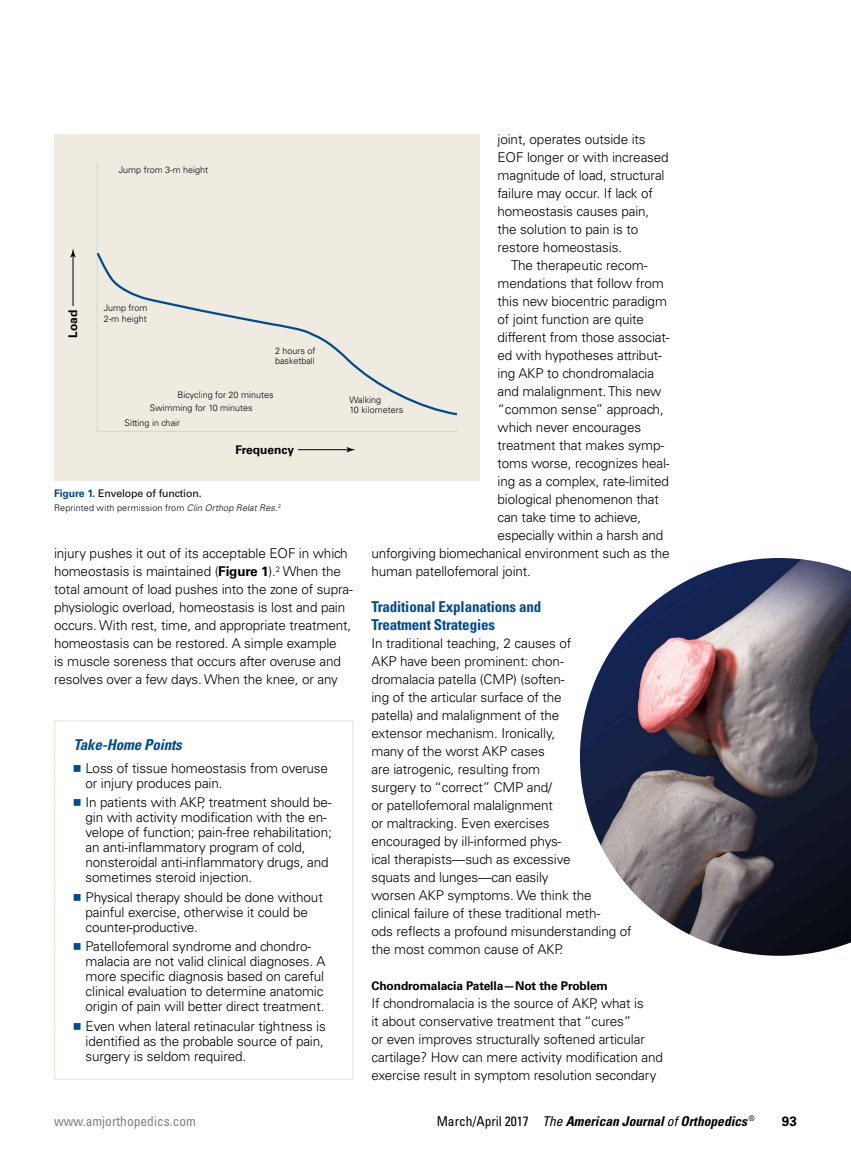
<style>
.page{position:relative;width:851px;height:1161px;background:#fff}
.page>*{position:absolute;margin:0;border:0;box-sizing:border-box;transform-origin:0 0}
.t1{font:700 condensed 15px/18px "Univers LT Std";letter-spacing:-.01em;color:#004a8f}
.t2{font:italic 700 condensed 15px "Univers LT Std";letter-spacing:-.01em;color:#004a8f}
.t3{font:300 13.5px/18px "Univers LT Std";letter-spacing:-.01em;color:#000}
.t4{font:italic 700 condensed 13.5px "Univers LT Std";color:#000}
.t5{font:condensed 13.5px "Univers LT Std";color:#808285}
.t6{font:700 13.5px "Univers LT Std";color:#000}
.t7{font:700 12px "Univers LT Std";letter-spacing:-.01em;color:#000}
.t8{font:10.5px "Univers LT Std";letter-spacing:-.01em;color:#000}
.t9{font:300 9px/10.5px "Univers LT Std";color:#000}
.s1{font-weight:700;color:#004a8f}
.s2{font-style:italic}
.s3{font-weight:700}
.s4{font-family:"Universal Std Newswith Comm Pi";font-weight:400;color:#004a8f}
.s5{font-weight:400;font-style:normal}
.s6{font-weight:400}
</style>
<div class="page">
<img style="left:580px;top:558px;width:270px;height:398px">
<div style="left:54px;top:134px;width:425px;height:347px;background:#efebe1"></div>
<svg style="left:97px;top:161px;width:361px;height:271px"></svg>
<hr style="left:298px;top:449px;width:51px;height:1px;background:#000">
<svg style="left:346px;top:447px;width:9px;height:5px"></svg>
<hr style="left:73px;top:255px;width:1px;height:51px;background:#000">
<svg style="left:70px;top:248px;width:6px;height:10px"></svg>
<svg style="left:96px;top:251px;width:362px;height:166px"></svg>
<div style="left:54px;top:720px;width:299px;height:360px;border:2px solid #efebe1"></div>
<p class="t3" style="left:497px;top:130px;width:150px">joint, operates outside its</p>
<p class="t3" style="left:497px;top:148px;width:173px">EOF longer or with increased</p>
<p class="t3" style="left:497px;top:166px;width:168px">magnitude of load, structural</p>
<p class="t3" style="left:497px;top:184px;width:157px">failure may occur. If lack of</p>
<p class="t3" style="left:497px;top:202px;width:153px">homeostasis causes pain,</p>
<p class="t3" style="left:497px;top:220px;width:142px">the solution to pain is to</p>
<p class="t3" style="left:497px;top:238px;width:126px">restore homeostasis.</p>
<p class="t3" style="left:511px;top:256px;width:138px">The therapeutic recom-</p>
<p class="t3" style="left:497px;top:274px;width:168px">mendations that follow from</p>
<p class="t3" style="left:497px;top:292px;width:171px">this new biocentric paradigm</p>
<p class="t3" style="left:497px;top:310px;width:148px">of joint function are quite</p>
<p class="t3" style="left:497px;top:328px;width:173px">different from those associat-</p>
<p class="t3" style="left:497px;top:346px;width:166px">ed with hypotheses attribut-</p>
<p class="t3" style="left:497px;top:364px;width:158px">ing AKP to chondromalacia</p>
<p class="t3" style="left:497px;top:382px;width:165px">and malalignment. This new</p>
<p class="t3" style="left:497px;top:400px;width:168px">“common sense” approach,</p>
<p class="t3" style="left:497px;top:418px;width:145px">which never encourages</p>
<p class="t3" style="left:497px;top:436px;width:168px">treatment that makes symp-</p>
<p class="t3" style="left:497px;top:454px;width:174px">toms worse, recognizes heal-</p>
<p class="t3" style="left:497px;top:472px;width:173px">ing as a complex, rate-limited</p>
<p class="t3" style="left:497px;top:490px;width:163px">biological phenomenon that</p>
<p class="t3" style="left:497px;top:508px;width:145px">can take time to achieve,</p>
<p class="t3" style="left:497px;top:526px;width:167px">especially within a harsh and</p>
<p class="t3" style="left:371px;top:544px;width:299px">unforgiving biomechanical environment such as the</p>
<p class="t3" style="left:371px;top:562px;width:161px">human patellofemoral joint.</p>
<p class="t1" style="left:371px;top:598px;width:171px">Traditional Explanations and<br>Treatment Strategies</p>
<p class="t3" style="left:371px;top:634px;width:262px">In traditional teaching, 2 causes of<br>AKP have been prominent: chon-<br>dromalacia patella (CMP) (soften-<br>ing of the articular surface of the<br>patella) and malalignment of the<br>extensor mechanism. Ironically,<br>many of the worst AKP cases<br>are iatrogenic, resulting from<br>surgery to “correct” CMP and/<br>or patellofemoral malalignment<br>or maltracking. Even exercises<br>encouraged by ill-informed phys-<br>ical therapists—such as excessive<br>squats and lunges—can easily<br>worsen AKP symptoms. We think the clinical failure of these traditional meth-<br>ods reflects a profound misunderstanding of the most common cause of AKP.</p>
<p class="t7" style="left:371px;top:979px;width:238px">Chondromalacia Patella—Not the Problem</p>
<p class="t3" style="left:371px;top:994px;width:293px">If chondromalacia is the source of AKP, what is<br>it about conservative treatment that “cures”<br>or even improves structurally softened articular cartilage? How can mere activity modification and exercise result in symptom resolution secondary</p>
<p class="t9" style="left:119px;top:164px;width:91px">Jump from 3-m height</p>
<p class="t9" style="left:104px;top:303px;width:45px">Jump from<br>2-m height</p>
<p class="t7" style="left:66px;top:338px;width:30px;rotate:-90deg">Load</p>
<p class="t9" style="left:275px;top:345px;width:42px">2 hours of basketball</p>
<p class="t9" style="left:177px;top:389px;width:98px">Bicycling for 20 minutes</p>
<p class="t9" style="left:124px;top:417px;width:57px">Sitting in chair</p>
<p class="t9" style="left:150px;top:403px;width:104px">Swimming for 10 minutes</p>
<p class="t9" style="left:349px;top:394px;width:55px">Walking<br>10 kilometers</p>
<p class="t7" style="left:235px;top:443px;width:60px">Frequency</p>
<p class="t8" style="left:54px;top:487px;width:149px"><span class="s1">Figure 1.</span> Envelope of function.</p>
<p class="t9" style="left:54px;top:502px;width:228px">Reprinted with permission from <span class="s2">Clin Orthop Relat Res</span>.<sup>2</sup></p>
<p class="t3" style="left:54px;top:544px;width:300px">injury pushes it out of its acceptable EOF in which homeostasis is maintained (<span class="s3">Figure 1</span>).<sup>2</sup> When the total amount of load pushes into the zone of supra&shy;physiologic overload, homeostasis is lost and pain occurs. With rest, time, and appropriate treatment, homeostasis can be restored. A simple example<br>is muscle soreness that occurs after overuse and resolves over a few days. When the knee, or any</p>
<p class="t2" style="left:74px;top:736px;width:110px">Take-Home Points</p>
<p class="t3" style="left:86px;top:761px;width:244px;line-height:15px;text-indent:-12px"><span class="s4">◾</span> Loss of tissue homeostasis from overuse or injury produces pain.</p>
<p class="t3" style="left:86px;top:795px;width:248px;line-height:15px;text-indent:-12px"><span class="s4">◾</span> In patients with AKP, treatment should be&shy;gin with activity modification with the en&shy;velope of function; pain-free rehabilitation; an anti-inflammatory program of cold, nonsteroidal anti-inflammatory drugs, and sometimes steroid injection.</p>
<p class="t3" style="left:86px;top:890px;width:239px;line-height:15px;text-indent:-12px"><span class="s4">◾</span> Physical therapy should be done without painful exercise, otherwise it could be counter-productive.</p>
<p class="t3" style="left:86px;top:939px;width:241px;line-height:15px;text-indent:-12px"><span class="s4">◾</span> Patellofemoral syndrome and chondro&shy;malacia are not valid clinical diagnoses. A more specific diagnosis based on careful clinical evaluation to determine anatomic origin of pain will better direct treatment.</p>
<p class="t3" style="left:86px;top:1019px;width:242px;line-height:15px;text-indent:-12px"><span class="s4">◾</span> Even when lateral retinacular tightness is identified as the probable source of pain, surgery is seldom required.</p>
<p class="t5" style="left:54px;top:1112px;width:143px">www.amjorthopedics.com</p>
<p class="t4" style="left:436px;top:1113px;width:320px"><span class="s5">March/April 2017</span> <span class="s6">The</span> American Journal <span class="s6">of</span> Orthopedics <sup>®</sup></p>
<p class="t6" style="left:781px;top:1113px;width:17px">93</p>
</div>
